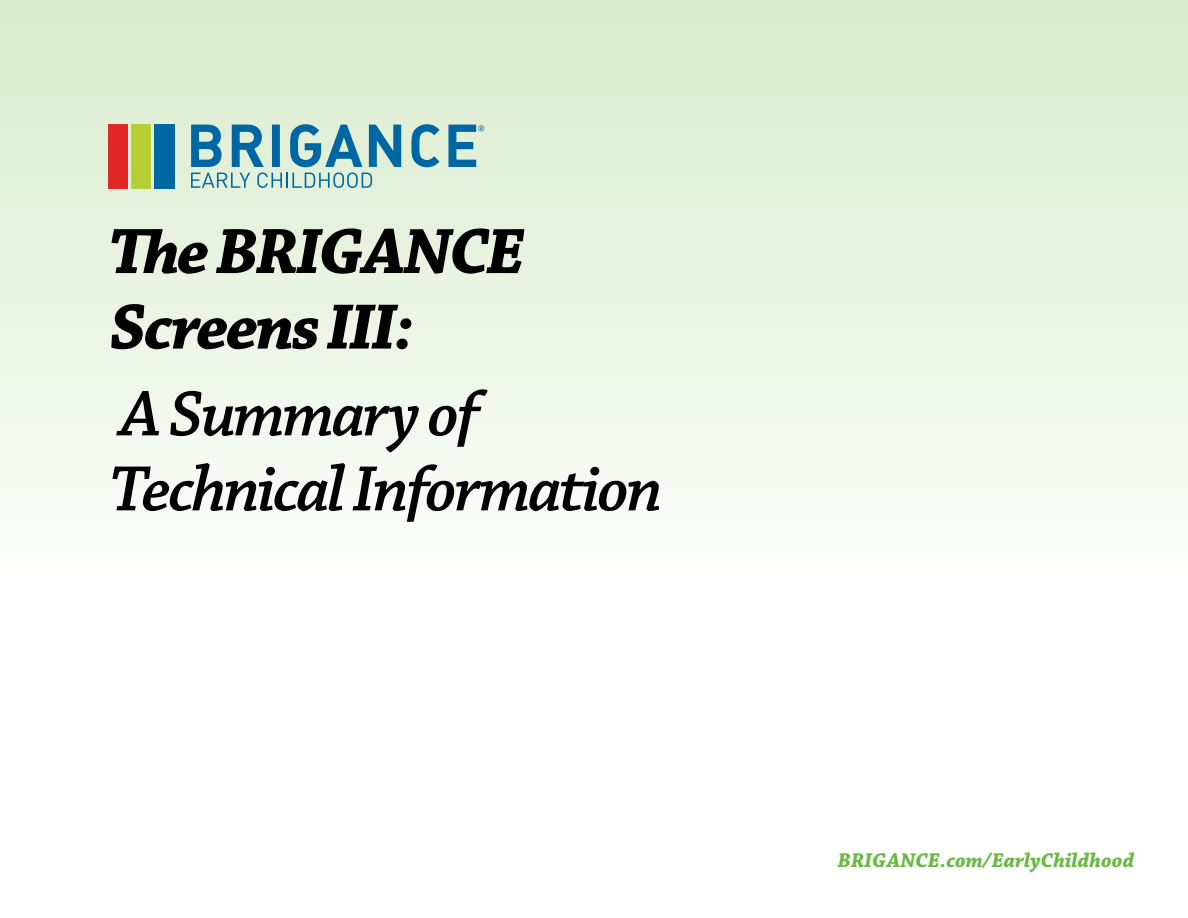
<style>
.page{position:relative;width:1188px;height:918px;background:#fff}
.page>*{position:absolute;margin:0;border:0;box-sizing:border-box;transform-origin:0 0}
.t1{font:italic 600 67.5px/75px "Chaparral Pro";letter-spacing:-.04em;color:#000}
.t2{font:italic 700 67.5px/75.6px "Chaparral Pro";letter-spacing:-.04em;color:#000}
.t3{font:italic 700 21px "Chaparral Pro";color:#6ab945}
</style>
<div class="page">
<div style="left:0;top:0;width:1188px;height:578px;background:linear-gradient(to bottom,#d9ebcb,#fcfdfb)"></div>
<svg style="left:410px;top:123px;width:31px;height:45px"></svg>
<svg style="left:448px;top:124px;width:36px;height:44px;background:#74adbf"></svg>
<div style="left:108px;top:124px;width:20px;height:64px;background:#e12726"></div>
<div style="left:155px;top:124px;width:20px;height:64px;background:#0067a5"></div>
<div style="left:131px;top:124px;width:20px;height:64px;background:#b5d034"></div>
<svg style="left:190px;top:123px;width:212px;height:65px;background:#8cbcc4"></svg>
<p class="t2" style="left:110px;top:217px;width:417px">The BRIGANCE<br>Screens III:</p>
<p class="t1" style="left:110px;top:379px;width:555px">A Summary of<br>Technical Information</p>
<p class="t3" style="left:838px;top:848px;width:298px">BRIGANCE.com/EarlyChildhood</p>
</div>
